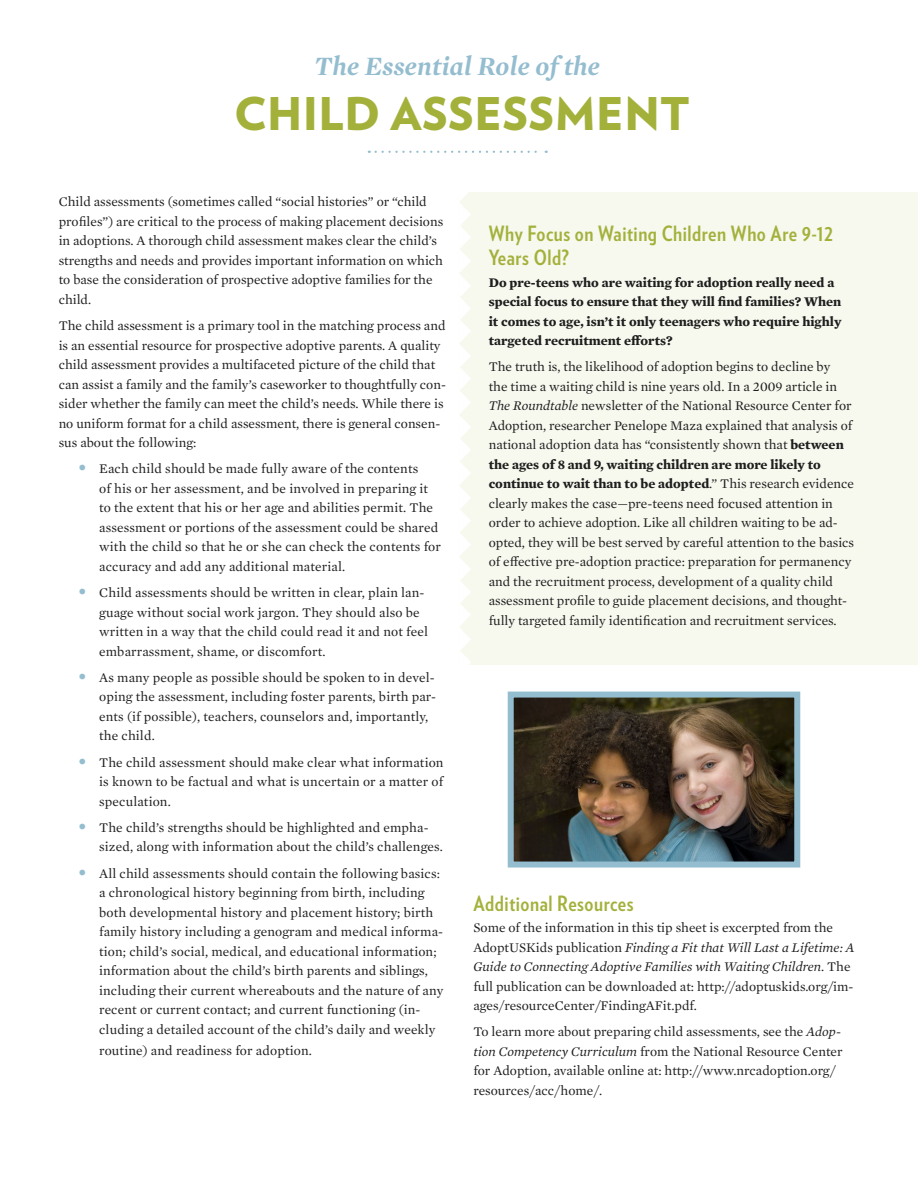
<style>
.page{position:relative;width:918px;height:1188px;background:#fff}
.page>*{position:absolute;margin:0;border:0;box-sizing:border-box;transform-origin:0 0}
.t1{font:900 45px "Verlag";letter-spacing:.01em;color:#a3b13b}
.t2{font:italic 700 27px "Mercury Display";letter-spacing:.01em;color:#94bdcf}
.Headers__Not_Numbere{font:700 21px/24px "Verlag Condensed";letter-spacing:.025em;color:#a3b13b}
.Main_Text_-_No_List{font:13.5px/19.5px "Mercury Text G1";color:#1d1e1d}
.Main_Text_-_No_List-2{font:700 13.5px/19.5px "Mercury Text G1";color:#1d1e1d}
.s1{font-family:"Verlag";font-weight:900;font-size:15px;color:#94bdcf}
.s2{font-style:italic}
.s3{font-weight:700}
</style>
<div class="page">
<svg style="left:376px;top:151px;width:171px;height:2px"></svg>
<div style="left:459px;top:192px;width:459px;height:472px;background:#f7f8ee"></div>
<svg style="left:459px;top:192px;width:13px;height:473px"></svg>
<img style="left:515px;top:699px;width:278px;height:162px">
<div style="left:508px;top:692px;width:292px;height:176px;border:6px solid #94bdcf"></div>
<p class="t2" style="left:315px;top:47px;width:287px">The Essential Role of the</p>
<p class="t1" style="left:234px;top:76px;width:457px">CHILD ASSESSMENT</p>
<p class="Main_Text_-_No_List" style="left:59px;top:191px;width:386px">Child assessments (sometimes called “social histories” or “child profiles”) are critical to the process of making placement decisions in adoptions. A thorough child assessment makes clear the child’s strengths and needs and provides important information on which to base the consideration of prospective adoptive families for the child.</p>
<p class="Main_Text_-_No_List" style="left:59px;top:315px;width:389px">The child assessment is a primary tool in the matching process and is an essential resource for prospective adoptive parents. A quality child assessment provides a multifaceted picture of the child that can assist a family and the family’s caseworker to thoughtfully con&shy;sider whether the family can meet the child’s needs. While there is no uniform format for a child assessment, there is general consen&shy;sus about the following:</p>
<p class="Main_Text_-_No_List" style="left:99px;top:458px;width:343px;text-indent:-20px"><span class="s1">•</span> Each child should be made fully aware of the contents<br>of his or her assessment, and be involved in preparing it to the extent that his or her age and abilities permit. The assessment or portions of the assessment could be shared with the child so that he or she can check the contents for accuracy and add any additional material.</p>
<p class="Main_Text_-_No_List" style="left:99px;top:582px;width:330px;text-indent:-20px"><span class="s1">•</span> Child assessments should be written in clear, plain lan&shy;guage without social work jargon. They should also be written in a way that the child could read it and not feel embarrassment, shame, or discomfort.</p>
<p class="Main_Text_-_No_List" style="left:99px;top:667px;width:338px;text-indent:-20px"><span class="s1">•</span> As many people as possible should be spoken to in devel&shy;oping the assessment, including foster parents, birth par&shy;ents (if possible), teachers, counselors and, importantly, the child.</p>
<p class="Main_Text_-_No_List" style="left:99px;top:752px;width:346px;text-align:justify;text-indent:-20px"><span class="s1">•</span> The child assessment should make clear what information is known to be factual and what is uncertain or a matter of speculation.</p>
<p class="Main_Text_-_No_List" style="left:99px;top:817px;width:345px;text-indent:-20px"><span class="s1">•</span> The child’s strengths should be highlighted and empha&shy;sized, along with information about the child’s challenges.</p>
<p class="Main_Text_-_No_List" style="left:99px;top:863px;width:346px;text-indent:-20px"><span class="s1">•</span> All child assessments should contain the following basics: a chronological history beginning from birth, including both developmental history and placement history; birth family history including a genogram and medical informa&shy;tion; child’s social, medical, and educational information; information about the child’s birth parents and siblings, including their current whereabouts and the nature of any recent or current contact; and current functioning (in&shy;cluding a detailed account of the child’s daily and weekly</p>
<p class="Main_Text_-_No_List" style="left:99px;top:1040px;width:214px">routine) and readiness for adoption.</p>
<p class="Headers__Not_Numbere" style="left:489px;top:221px;width:346px">Why Focus on Waiting Children Who Are 9-12<br>Years Old?</p>
<p class="Main_Text_-_No_List-2" style="left:489px;top:272px;width:354px">Do pre-teens who are waiting for adoption really need a special focus to ensure that they will find families? When it comes to age, isn’t it only teenagers who require highly targeted recruitment efforts?</p>
<p class="Main_Text_-_No_List" style="left:489px;top:356px;width:367px">The truth is, the likelihood of adoption begins to decline by<br>the time a waiting child is nine years old. In a 2009 article in <span class="s2">The Roundtable</span> newsletter of the National Resource Center for Adoption, researcher Penelope Maza explained that analysis of national adoption data has “consistently shown that <span class="s3">between the ages of 8 and 9, waiting children are more likely to continue to wait than to be adopted</span>.” This research evidence clearly makes the case—pre-teens need focused attention in order to achieve adoption. Like all children waiting to be ad&shy;opted, they will be best served by careful attention to the basics of effective pre-adoption practice: preparation for permanency and the recruitment process, development of a quality child assessment profile to guide placement decisions, and thought&shy;fully targeted family identification and recruitment services.</p>
<p class="Headers__Not_Numbere" style="left:473px;top:891px;width:162px">Additional Resources</p>
<p class="Main_Text_-_No_List" style="left:473px;top:917px;width:383px">Some of the information in this tip sheet is excerpted from the AdoptUSKids publication <span class="s2">Finding a Fit that Will Last a Lifetime: A Guide to Connecting Adoptive Families with Waiting Children</span>. The full publication can be downloaded at: http://adoptuskids.org/im&shy;ages/resourceCenter/FindingAFit.pdf.</p>
<p class="Main_Text_-_No_List" style="left:473px;top:1022px;width:371px">To learn more about preparing child assessments, see the <span class="s2">Adop&shy;tion Competency Curriculum</span> from the National Resource Center for Adoption, available online at: http://www.nrcadoption.org/ resources/acc/home/.</p>
</div>
